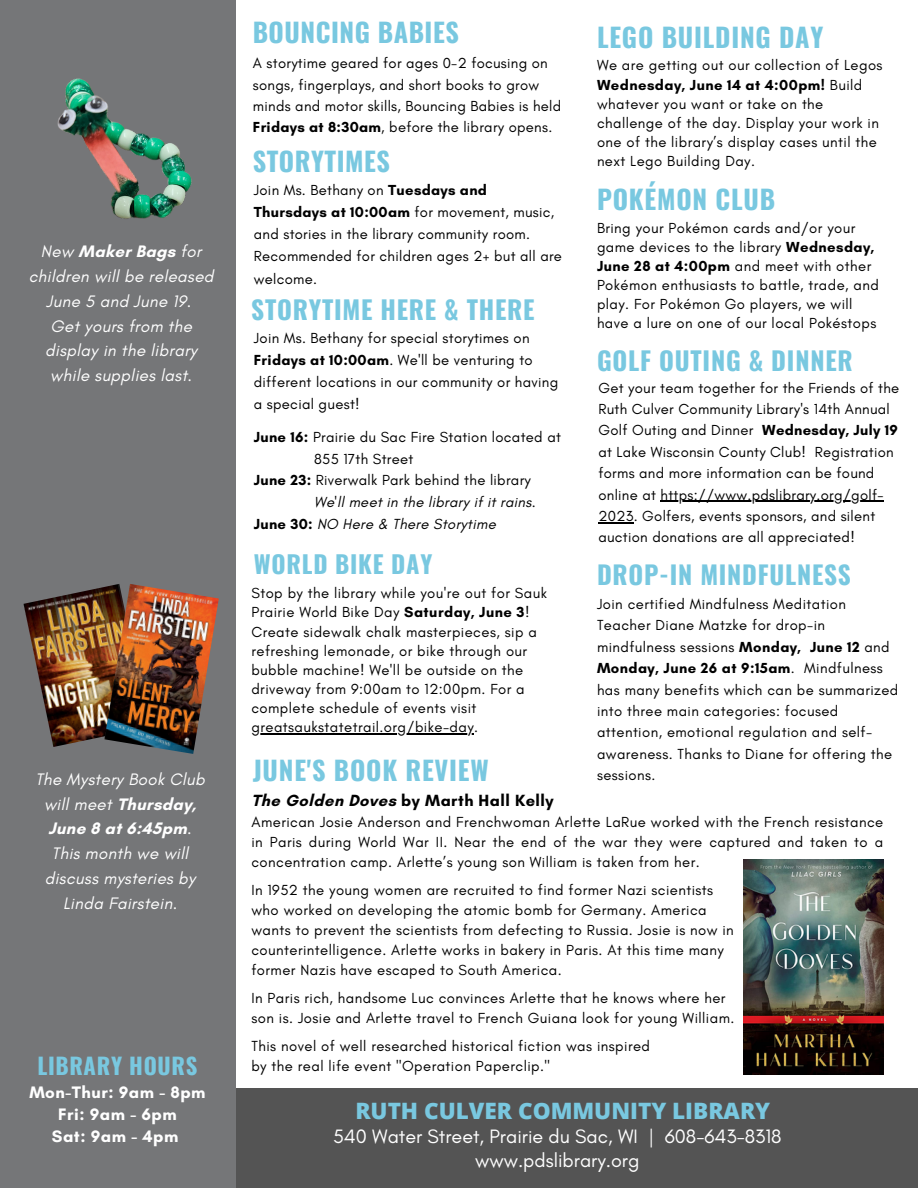
<style>
.page{position:relative;width:918px;height:1188px;background:#fff}
.page>*{position:absolute;margin:0;border:0;box-sizing:border-box;transform-origin:0 0}
.t1{font:700 26.25px "Oswald";letter-spacing:.03em;color:#79c8e0}
.t2{font:700 25.35px "Oswald";letter-spacing:.03em;color:#79c8e0}
.t3{font:700 24.3px "Oswald";letter-spacing:.03em;color:#79c8e0}
.t4{font:800 22.5px "Open Sans";color:#79c8e0}
.t5{font:700 22.5px "Oswald";letter-spacing:.03em;color:#79c8e0}
.t6{font:19.8px "Glacial Indifference";color:#fff}
.t7{font:italic 16.95px/24.8px "Glacial Indifference";letter-spacing:.02em;color:#fff;text-align:center}
.t8{font:700 16.95px "Glacial Indifference";letter-spacing:.03em;color:#fff}
.t9{font:700 16.5px "Glacial Indifference";letter-spacing:.03em;color:#000}
.t10{font:14.85px/21.3px "Glacial Indifference";letter-spacing:.03em;color:#000}
.t11{font:italic 14.85px/21.9px "Glacial Indifference";letter-spacing:.02em;color:#000}
.s1{font-weight:700;font-style:normal}
.s2{font-weight:700}
</style>
<div class="page">
<div style="left:231px;top:1088px;width:687px;height:100px;background:#545454"></div>
<div style="left:0;top:0;width:235px;height:1188px;background:#757678"></div>
<img style="left:23px;top:587px;width:81px;height:160px">
<img style="left:104px;top:584px;width:115px;height:170px">
<img style="left:57px;top:78px;width:135px;height:141px">
<img style="left:743px;top:860px;width:141px;height:215px">
<hr style="left:661px;top:501px;width:223px;height:1px;background:#000">
<hr style="left:598px;top:522px;width:36px;height:1px;background:#000">
<hr style="left:251px;top:733px;width:223px;height:1px;background:#000">
<p class="t7" style="left:29px;top:239px;width:186px">New <span class="s1">Maker Bags</span> for children will be released<br>June 5 and June 19.</p>
<p class="t7" style="left:45px;top:313px;width:153px">Get yours from the display in the library while supplies last.</p>
<p class="t7" style="left:35px;top:766px;width:171px">The Mystery Book Club will meet <span class="s1">Thursday,<br>June 8 at 6:45pm</span>.<br>This month we will discuss mysteries by<br>Linda Fairstein.</p>
<p class="t5" style="left:37px;top:1048px;width:162px">LIBRARY HOURS</p>
<p class="t8" style="left:29px;top:1082px;width:178px">Mon-Thur: 9am - 8pm</p>
<p class="t8" style="left:58px;top:1104px;width:120px">Fri: 9am - 6pm</p>
<p class="t8" style="left:52px;top:1126px;width:128px">Sat: 9am - 4pm</p>
<p class="t1" style="left:253px;top:12px;width:208px">BOUNCING BABIES</p>
<p class="t10" style="left:253px;top:52px;width:310px">A storytime geared for ages 0-2 focusing on songs, fingerplays, and short books to grow minds and motor skills, Bouncing Babies is held <span class="s2">Fridays at 8:30am</span>, before the library opens.</p>
<p class="t1" style="left:253px;top:140px;width:139px">STORYTIMES</p>
<p class="t10" style="left:254px;top:179px;width:310px;line-height:22px">Join Ms. Bethany on <span class="s2">Tuesdays and Thursdays at 10:00am</span> for movement, music, and stories in the library community room.<br>Recommended for children ages 2+ but all are welcome.</p>
<p class="t2" style="left:251px;top:290px;width:285px">STORYTIME HERE &amp; THERE</p>
<p class="t10" style="left:254px;top:327px;width:306px;line-height:21.9px">Join Ms. Bethany for special storytimes on <span class="s2">Fridays at 10:00am</span>. We'll be venturing to different locations in our community or having a special guest!</p>
<p class="t10" style="left:254px;top:426px;width:309px"><span class="s2">June 16:</span> Prairie du Sac Fire Station located at</p>
<p class="t10" style="left:314px;top:448px;width:101px">855 17th Street</p>
<p class="t10" style="left:254px;top:470px;width:279px"><span class="s2">June 23:</span> Riverwalk Park behind the library</p>
<p class="t11" style="left:254px;top:491px;width:283px;text-indent:60px">We'll meet in the library if it rains.<br><span class="s1">June 30:</span> NO Here &amp; There Storytime</p>
<p class="t3" style="left:254px;top:545px;width:180px">WORLD BIKE DAY</p>
<p class="t10" style="left:251px;top:583px;width:297px;line-height:19.2px">Stop by the library while you're out for Sauk Prairie World Bike Day <span class="s2">Saturday, June 3</span>!<br>Create sidewalk chalk masterpieces, sip a refreshing lemonade, or bike through our bubble machine! We'll be outside on the driveway from 9:00am to 12:00pm. For a complete schedule of events visit greatsaukstatetrail.org/bike-day.</p>
<p class="t1" style="left:253px;top:750px;width:238px">JUNE'S BOOK REVIEW</p>
<p class="t1" style="left:597px;top:16px;width:228px">LEGO BUILDING DAY</p>
<p class="t10" style="left:597px;top:56px;width:287px;line-height:19.2px">We are getting out our collection of Legos <span class="s2">Wednesday, June 14 at 4:00pm!</span> Build whatever you want or take on the challenge of the day. Display your work in one of the library’s display cases until the next Lego Building Day.</p>
<p class="t1" style="left:597px;top:179px;width:180px">POKÉMON CLUB</p>
<p class="t10" style="left:597px;top:218px;width:283px;line-height:19.2px">Bring your Pokémon cards and/or your game devices to the library <span class="s2">Wednesday, June 28 at 4:00pm</span> and meet with other Pokémon enthusiasts to battle, trade, and play. For Pokémon Go players, we will have a lure on one of our local Pokéstops</p>
<p class="t2" style="left:597px;top:341px;width:257px">GOLF OUTING &amp; DINNER</p>
<p class="t10" style="left:598px;top:377px;width:302px">Get your team together for the Friends of the Ruth Culver Community Library's 14th Annual Golf Outing and Dinner <span class="s2">Wednesday, July 19 </span>at Lake Wisconsin County Club! Registration forms and more information can be found online at https://www.pdslibrary.org/golf-2023. Golfers, events sponsors, and silent auction donations are all appreciated!</p>
<p class="t2" style="left:597px;top:555px;width:255px">DROP-IN MINDFULNESS</p>
<p class="t10" style="left:597px;top:593px;width:303px">Join certified Mindfulness Meditation Teacher Diane Matzke for drop-in mindfulness sessions <span class="s2">Monday, June 12</span> and <span class="s2">Monday, June 26 at 9:15am</span>. Mindfulness has many benefits which can be summarized into three main categories: focused attention, emotional regulation and self&shy;awareness. Thanks to Diane for offering the sessions.</p>
<p class="t9" style="left:251px;top:790px;width:304px">The Golden Doves by Marth Hall Kelly</p>
<p class="t10" style="left:251px;top:811px;width:633px;line-height:20px;text-align:justify">American Josie Anderson and Frenchwoman Arlette LaRue worked with the French resistance in Paris during World War II. Near the end of the war they were captured and taken to a concentration camp. Arlette’s young son William is taken from her.</p>
<p class="t10" style="left:251px;top:879px;width:463px">In 1952 the young women are recruited to find former Nazi scientists</p>
<p class="t10" style="left:251px;top:899px;width:457px">who worked on developing the atomic bomb for Germany. America</p>
<p class="t10" style="left:251px;top:919px;width:484px">wants to prevent the scientists from defecting to Russia. Josie is now in</p>
<p class="t10" style="left:251px;top:939px;width:474px">counterintelligence. Arlette works in bakery in Paris. At this time many</p>
<p class="t10" style="left:251px;top:959px;width:312px">former Nazis have escaped to South America.</p>
<p class="t10" style="left:251px;top:987px;width:476px">In Paris rich, handsome Luc convinces Arlette that he knows where her</p>
<p class="t10" style="left:251px;top:1007px;width:485px">son is. Josie and Arlette travel to French Guiana look for young William.</p>
<p class="t10" style="left:251px;top:1035px;width:400px">This novel of well researched historical fiction was inspired</p>
<p class="t10" style="left:251px;top:1055px;width:300px">by the real life event "Operation Paperclip."</p>
<p class="t4" style="left:355px;top:1095px;width:416px">RUTH CULVER COMMUNITY LIBRARY</p>
<p class="t6" style="left:333px;top:1124px;width:450px">540 Water Street, Prairie du Sac, WI | 608-643-8318</p>
<p class="t6" style="left:475px;top:1148px;width:166px">www.pdslibrary.org</p>
</div>
